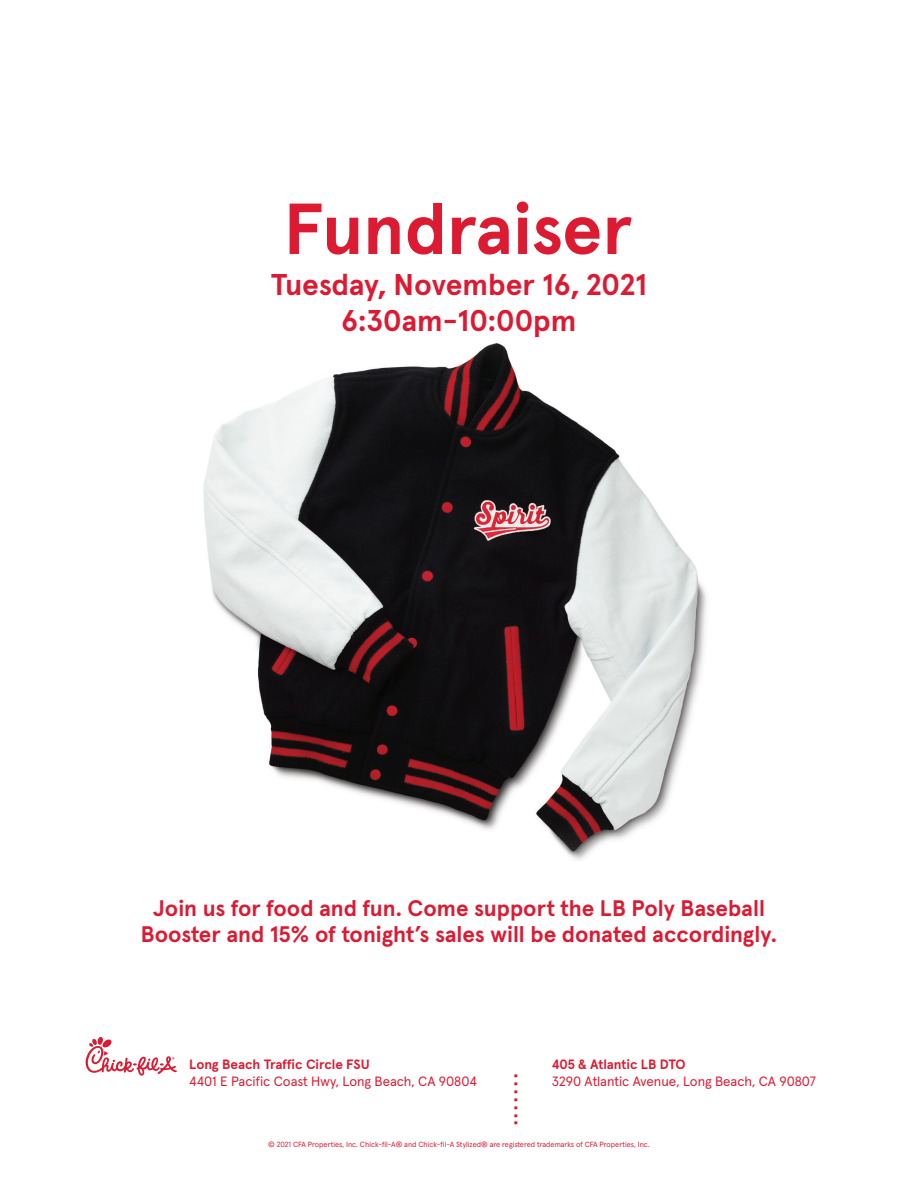
<style>
.page{position:relative;width:918px;height:1188px;background:#fff}
.page>*{position:absolute;margin:0;border:0;box-sizing:border-box;transform-origin:0 0}
.t1{font:700 72px "Apercu";color:#dc1a32}
.t2{font:700 30px/36px "Apercu";color:#dc1a32;text-align:center}
.t3{font:26.25px "Apercu";color:#dc1a32}
.t4{font:700 22.5px/25.5px "Apercu";color:#dc1a32;text-align:center}
.t5{font:13.5px "Apercu";color:#dc1a32}
.t6{font:700 13.5px "Apercu";letter-spacing:-.005em;color:#dc1a32}
.t7{font:7.5px "Apercu";color:#dc1a32}
</style>
<div class="page">
<svg style="left:86px;top:1037px;width:91px;height:39px"></svg>
<img style="left:203px;top:343px;width:504px;height:517px">
<h1 class="t1" style="left:284px;top:173px;width:350px">Fundraiser</h1>
<h2 class="t2" style="left:271px;top:264px;width:378px">Tuesday, November 16, 2021<br>6:30am-10:00pm</h2>
<p class="t4" style="left:141px;top:894px;width:638px">Join us for food and fun. Come support the LB Poly Baseball<br>Booster and 15% of tonight’s sales will be donated accordingly.</p>
<p class="t6" style="left:189px;top:1053px;width:182px">Long Beach Traffic Circle FSU</p>
<p class="t5" style="left:189px;top:1071px;width:289px">4401 E Pacific Coast Hwy, Long Beach, CA 90804</p>
<p class="t3" style="left:488px;top:1126px;width:55px;rotate:-90deg">.......</p>
<p class="t6" style="left:552px;top:1053px;width:135px">405 &amp; Atlantic LB DTO</p>
<p class="t5" style="left:552px;top:1071px;width:266px">3290 Atlantic Avenue, Long Beach, CA 90807</p>
<p class="t7" style="left:268px;top:1138px;width:383px">© 2021 CFA Properties, Inc. Chick-fil-A® and Chick-fil-A Stylized® are registered trademarks of CFA Properties, Inc.</p>
</div>
